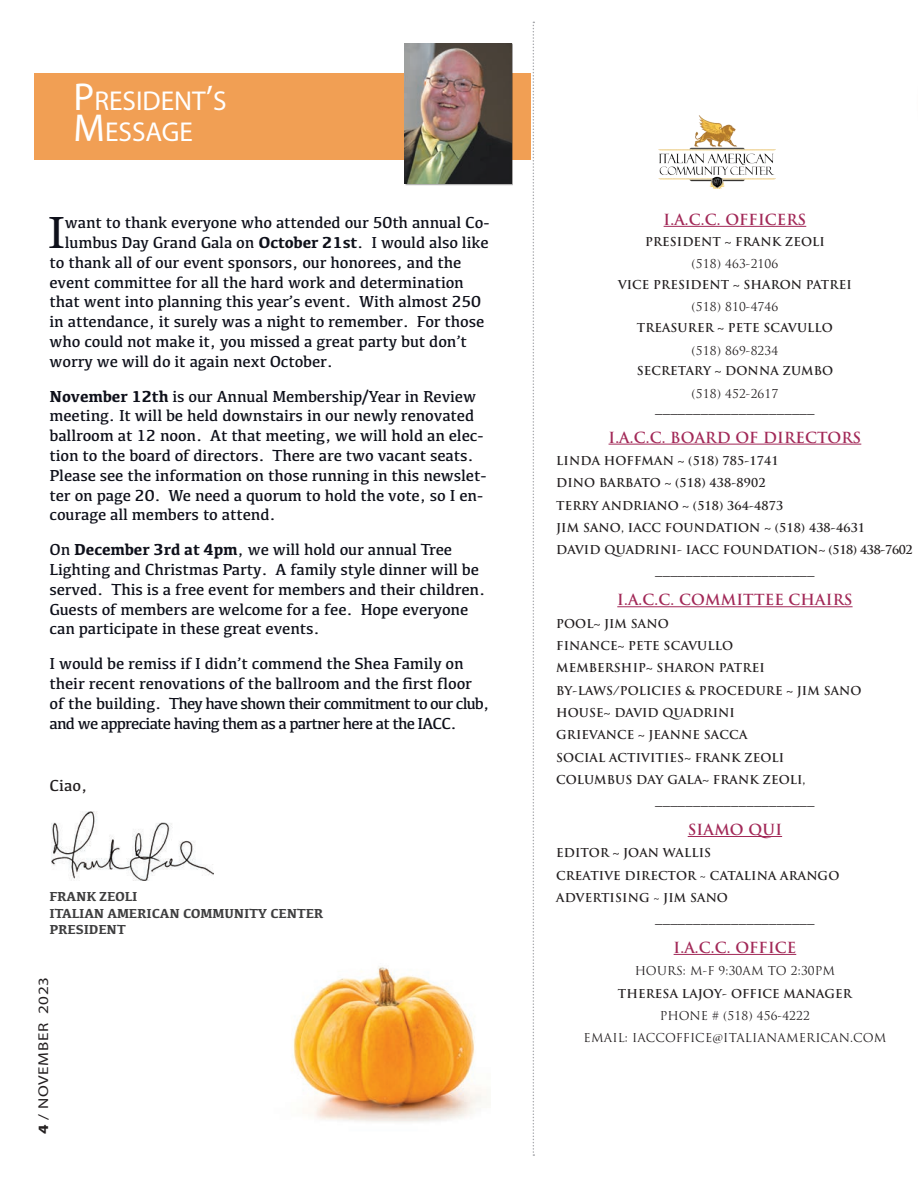
<style>
.page{position:relative;width:918px;height:1188px;background:#fff}
.page>*{position:absolute;margin:0;border:0;box-sizing:border-box;transform-origin:0 0}
.Normal__Web{font:45.15px "Georgia";color:#0e101a}
.t1{font:27.3px/31.2px "Myriad";color:#fff}
.Normal__Web-2{font:16.5px/19.8px "Kefa";letter-spacing:-.01em;color:#0e101a}
.t2{font:16.5px "Kefa";color:#231f20}
.t3{font:700 14.85px "Trajan Pro";letter-spacing:.01em;color:#a22857}
.t4{font:700 14.85px "Trajan Pro";color:#231f20}
.t5{font:14.25px "Myriad Pro";letter-spacing:.035em;color:#231f20;scale:1.2 1}
.t6{font:700 13.5px "Kefa";letter-spacing:-.01em;color:#3e3e3f}
.t7{font:700 12px "Trajan Pro";letter-spacing:.01em;color:#231f20}
.t8{font:12px "Trajan Pro";letter-spacing:.01em;color:#231f20}
.s1{font-size:39px}
.s2{font-size:35.1px}
.s3{font-weight:700}
.s4{font-weight:400}
</style>
<div class="page">
<hr style="left:664px;top:226px;width:142px;height:1px;background:#a22857">
<hr style="left:609px;top:444px;width:252px;height:1px;background:#a22857">
<hr style="left:617px;top:606px;width:236px;height:1px;background:#a22857">
<hr style="left:688px;top:836px;width:94px;height:1px;background:#a22857">
<hr style="left:674px;top:954px;width:122px;height:1px;background:#a22857">
<svg style="left:533px;top:22px;width:1px;height:1134px"></svg>
<div style="left:35px;top:73px;width:496px;height:87px;background:#f19f54"></div>
<img style="left:658px;top:116px;width:118px;height:72px">
<img style="left:51px;top:812px;width:162px;height:68px">
<div style="left:405px;top:43px;width:108px;height:142px;background:#231f20;opacity:.45"></div>
<img style="left:405px;top:43px;width:107px;height:140px">
<img style="left:293px;top:966px;width:194px;height:156px">
<p class="t1" style="left:74px;top:86px;width:154px"><span class="s1">P</span>RESIDENT<span class="s2">’</span>S<br><span class="s1">M</span>ESSAGE</p>
<p class="Normal__Web" style="left:48px;top:199px;width:19px">I</p>
<p class="Normal__Web-2" style="left:65px;top:212px;width:426px">want to thank everyone who attended our 50th annual Co-</p>
<p class="Normal__Web-2" style="left:65px;top:232px;width:425px">lumbus Day Grand Gala on <span class="s3">October 21st</span>. I would also like</p>
<p class="Normal__Web-2" style="left:50px;top:252px;width:414px">to thank all of our event sponsors, our honorees, and the</p>
<p class="Normal__Web-2" style="left:50px;top:272px;width:416px">event committee for all the hard work and determination</p>
<p class="Normal__Web-2" style="left:50px;top:291px;width:433px">that went into planning this year’s event. With almost 250</p>
<p class="Normal__Web-2" style="left:50px;top:311px;width:436px">in attendance, it surely was a night to remember. For those</p>
<p class="Normal__Web-2" style="left:50px;top:331px;width:419px">who could not make it, you missed a great party but don’t</p>
<p class="Normal__Web-2" style="left:50px;top:351px;width:285px">worry we will do it again next October.</p>
<p class="Normal__Web-2" style="left:50px;top:386px;width:439px"><span class="s3">November 12th</span> is our Annual Membership/Year in Review meeting. It will be held downstairs in our newly renovated ballroom at 12 noon. At that meeting, we will hold an elec&shy;tion to the board of directors. There are two vacant seats.<br>Please see the information on those running in this newslet&shy;ter on page 20. We need a quorum to hold the vote, so I en&shy;courage all members to attend.</p>
<p class="Normal__Web-2" style="left:50px;top:539px;width:437px">On <span class="s3">December 3rd at 4pm</span>, we will hold our annual Tree Lighting and Christmas Party. A family style dinner will be served. This is a free event for members and their children.<br>Guests of members are welcome for a fee. Hope everyone can participate in these great events.</p>
<p class="Normal__Web-2" style="left:50px;top:653px;width:441px">I would be remiss if I didn’t commend the Shea Family on their recent renovations of the ballroom and the first floor of the building. They have shown their commitment to our club, and we appreciate having them as a partner here at the IACC.</p>
<p class="t2" style="left:50px;top:775px;width:40px">Ciao,</p>
<p class="t6" style="left:50px;top:888px;width:90px">FRANK ZEOLI</p>
<p class="t6" style="left:50px;top:904px;width:275px">ITALIAN AMERICAN COMMUNITY CENTER</p>
<p class="t6" style="left:50px;top:921px;width:78px">PRESIDENT</p>
<p class="t5" style="left:35px;top:1134px;width:132px;rotate:-90deg"><span class="s3">4</span> / NOVEMBER 2023</p>
<p class="t3" style="left:664px;top:210px;width:144px">I.A.C.C. OFFICERS</p>
<p class="t7" style="left:645px;top:234px;width:181px">PRESIDENT ~ FRANK ZEOLI</p>
<p class="t8" style="left:692px;top:256px;width:88px">(518) 463-2106</p>
<p class="t7" style="left:618px;top:277px;width:235px">VICE PRESIDENT ~ SHARON PATREI</p>
<p class="t8" style="left:692px;top:299px;width:88px">(518) 810-4746</p>
<p class="t7" style="left:637px;top:320px;width:198px">TREASURER ~ PETE SCAVULLO</p>
<p class="t8" style="left:692px;top:343px;width:88px">(518) 869-8234</p>
<p class="t7" style="left:637px;top:364px;width:198px">SECRETARY ~ DONNA ZUMBO</p>
<p class="t8" style="left:692px;top:386px;width:88px">(518) 452-2617</p>
<p class="t4" style="left:655px;top:398px;width:161px">_____________________</p>
<p class="t3" style="left:609px;top:428px;width:254px">I.A.C.C. BOARD OF DIRECTORS</p>
<p class="t7" style="left:556px;top:453px;width:224px">LINDA HOFFMAN ~ (518) 785-1741</p>
<p class="t7" style="left:556px;top:476px;width:211px">DINO BARBATO ~ (518) 438-8902</p>
<p class="t7" style="left:556px;top:498px;width:229px">TERRY ANDRIANO ~ (518) 364-4873</p>
<p class="t7" style="left:556px;top:520px;width:310px">JIM SANO, IACC FOUNDATION ~ (518) 438-4631</p>
<p class="t7" style="left:556px;top:543px;width:358px">DAVID QUADRINI- IACC FOUNDATION~ (518) 438-7602</p>
<p class="t4" style="left:655px;top:561px;width:161px">_____________________</p>
<p class="t3" style="left:617px;top:591px;width:237px">I.A.C.C. COMMITTEE CHAIRS</p>
<p class="t7" style="left:556px;top:616px;width:114px">POOL~ JIM SANO</p>
<p class="t7" style="left:556px;top:638px;width:178px">FINANCE~ PETE SCAVULLO</p>
<p class="t7" style="left:556px;top:661px;width:210px">MEMBERSHIP~ SHARON PATREI</p>
<p class="t7" style="left:556px;top:683px;width:307px">BY-LAWS/POLICIES &amp; PROCEDURE ~ JIM SANO</p>
<p class="t7" style="left:556px;top:705px;width:180px">HOUSE~ DAVID QUADRINI</p>
<p class="t7" style="left:556px;top:728px;width:193px">GRIEVANCE ~ JEANNE SACCA</p>
<p class="t7" style="left:556px;top:750px;width:230px">SOCIAL ACTIVITIES~ FRANK ZEOLI</p>
<p class="t7" style="left:556px;top:772px;width:251px">COLUMBUS DAY GALA~ FRANK ZEOLI,</p>
<p class="t4" style="left:655px;top:791px;width:161px">_____________________</p>
<p class="t3" style="left:688px;top:820px;width:96px">SIAMO QUI</p>
<p class="t7" style="left:556px;top:846px;width:156px">EDITOR ~ JOAN WALLIS</p>
<p class="t7" style="left:556px;top:868px;width:285px">CREATIVE DIRECTOR <span class="s4">~</span> CATALINA ARANGO</p>
<p class="t7" style="left:556px;top:890px;width:173px">ADVERTISING <span class="s4">~</span> JIM SANO</p>
<p class="t4" style="left:655px;top:908px;width:161px">_____________________</p>
<p class="t3" style="left:674px;top:938px;width:124px">I.A.C.C. OFFICE</p>
<p class="t8" style="left:635px;top:963px;width:202px">HOURS: M-F 9:30AM TO 2:30PM</p>
<p class="t7" style="left:618px;top:986px;width:236px">THERESA LAJOY- OFFICE MANAGER</p>
<p class="t8" style="left:660px;top:1008px;width:152px">PHONE # (518) 456-4222</p>
<p class="t8" style="left:584px;top:1030px;width:304px">EMAIL: IACCOFFICE@ITALIANAMERICAN.COM</p>
</div>
